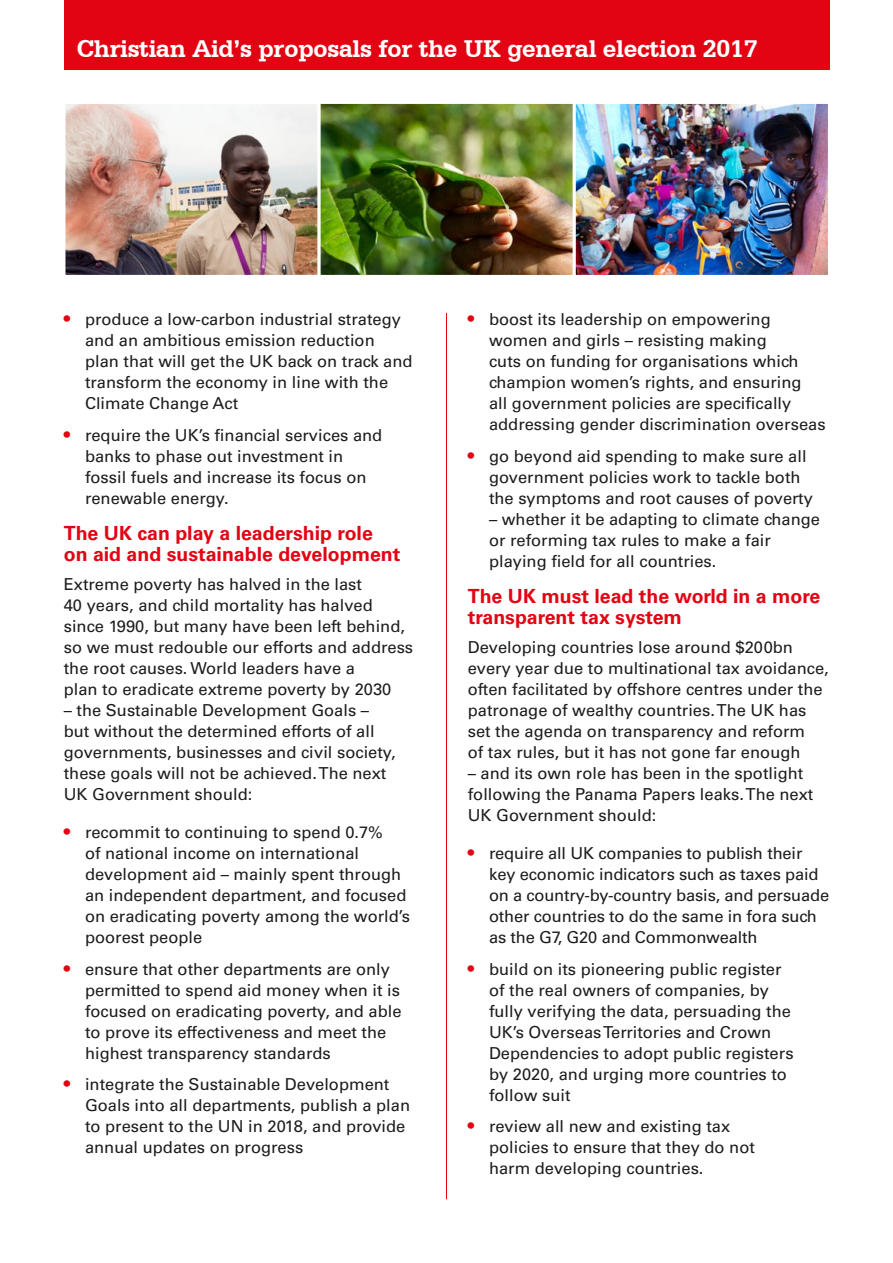
<style>
.page{position:relative;width:893px;height:1263px;background:#fff}
.page>*{position:absolute;margin:0;border:0;box-sizing:border-box;transform-origin:0 0}
.t1{font:700 25.5px "Serifa BT";letter-spacing:-.01em;color:#fff}
.t2{font:700 19.5px/21px "Univers CA";color:#e30413}
.t3{font:16.5px/21px "Univers CA";color:#1c1c1b}
.s1{font-weight:700;font-size:18px;color:#e30413}
</style>
<div class="page">
<div style="left:64px;top:0;width:765px;height:70px;background:#e30413"></div>
<img style="left:66px;top:105px;width:251px;height:169px">
<div style="left:62px;top:101px;width:259px;height:177px;border:3px solid #fff"></div>
<img style="left:322px;top:105px;width:250px;height:169px">
<div style="left:318px;top:101px;width:258px;height:177px;border:3px solid #fff"></div>
<img style="left:577px;top:105px;width:250px;height:169px">
<div style="left:573px;top:101px;width:258px;height:177px;border:3px solid #fff"></div>
<hr style="left:446px;top:313px;width:1px;height:886px;background:#e30413">
<h1 class="t1" style="left:77px;top:33px;width:682px">Christian Aid’s proposals for the UK general election 2017</h1>
<p class="t3" style="left:85px;top:309px;width:329px;text-indent:-21px"><span class="s1">•</span> produce a low-carbon industrial strategy and an ambitious emission reduction plan that will get the UK back on track and transform the economy in line with the Climate Change Act</p>
<p class="t3" style="left:85px;top:424px;width:299px;text-indent:-21px"><span class="s1">•</span> require the UK’s financial services and banks to phase out investment in fossil fuels and increase its focus on renewable energy.</p>
<p class="t2" style="left:64px;top:522px;width:338px">The UK can play a leadership role on aid and sustainable development</p>
<p class="t3" style="left:64px;top:574px;width:351px">Extreme poverty has halved in the last<br>40 years, and child mortality has halved since 1990, but many have been left behind, so we must redouble our efforts and address the root causes. World leaders have a<br>plan to eradicate extreme poverty by 2030</p>
<p class="t3" style="left:64px;top:700px;width:333px">– the Sustainable Development Goals – but without the determined efforts of all governments, businesses and civil society, these goals will not be achieved. The next UK Government should:</p>
<p class="t3" style="left:85px;top:822px;width:326px;text-indent:-21px"><span class="s1">•</span> recommit to continuing to spend 0.7%<br>of national income on international development aid – mainly spent through an independent department, and focused on eradicating poverty among the world’s poorest people</p>
<p class="t3" style="left:85px;top:958px;width:318px;text-indent:-21px"><span class="s1">•</span> ensure that other departments are only permitted to spend aid money when it is focused on eradicating poverty, and able to prove its effectiveness and meet the highest transparency standards</p>
<p class="t3" style="left:85px;top:1074px;width:327px;text-indent:-21px"><span class="s1">•</span> integrate the Sustainable Development Goals into all departments, publish a plan to present to the UN in 2018, and provide annual updates on progress</p>
<p class="t3" style="left:489px;top:309px;width:338px;text-indent:-21px"><span class="s1">•</span> boost its leadership on empowering women and girls – resisting making<br>cuts on funding for organisations which champion women’s rights, and ensuring<br>all government policies are specifically addressing gender discrimination overseas</p>
<p class="t3" style="left:489px;top:445px;width:325px;text-indent:-21px"><span class="s1">•</span> go beyond aid spending to make sure all government policies work to tackle both the symptoms and root causes of poverty</p>
<p class="t3" style="left:489px;top:508px;width:333px">– whether it be adapting to climate change or reforming tax rules to make a fair playing field for all countries.</p>
<p class="t2" style="left:468px;top:585px;width:354px">The UK must lead the world in a more transparent tax system</p>
<p class="t3" style="left:468px;top:637px;width:363px">Developing countries lose around $200bn every year due to multinational tax avoidance, often facilitated by offshore centres under the patronage of wealthy countries. The UK has set the agenda on transparency and reform<br>of tax rules, but it has not gone far enough</p>
<p class="t3" style="left:468px;top:763px;width:347px">– and its own role has been in the spotlight following the Panama Papers leaks. The next<br>UK Government should:</p>
<p class="t3" style="left:489px;top:843px;width:342px;text-indent:-21px"><span class="s1">•</span> require all UK companies to publish their key economic indicators such as taxes paid on a country-by-country basis, and persuade other countries to do the same in fora such as the G7, G20 and Commonwealth</p>
<p class="t3" style="left:489px;top:958px;width:306px;text-indent:-21px"><span class="s1">•</span> build on its pioneering public register of the real owners of companies, by fully verifying the data, persuading the UK’s Overseas Territories and Crown Dependencies to adopt public registers by 2020, and urging more countries to follow suit</p>
<p class="t3" style="left:489px;top:1116px;width:267px;text-indent:-21px"><span class="s1">•</span> review all new and existing tax policies to ensure that they do not harm developing countries.</p>
</div>
